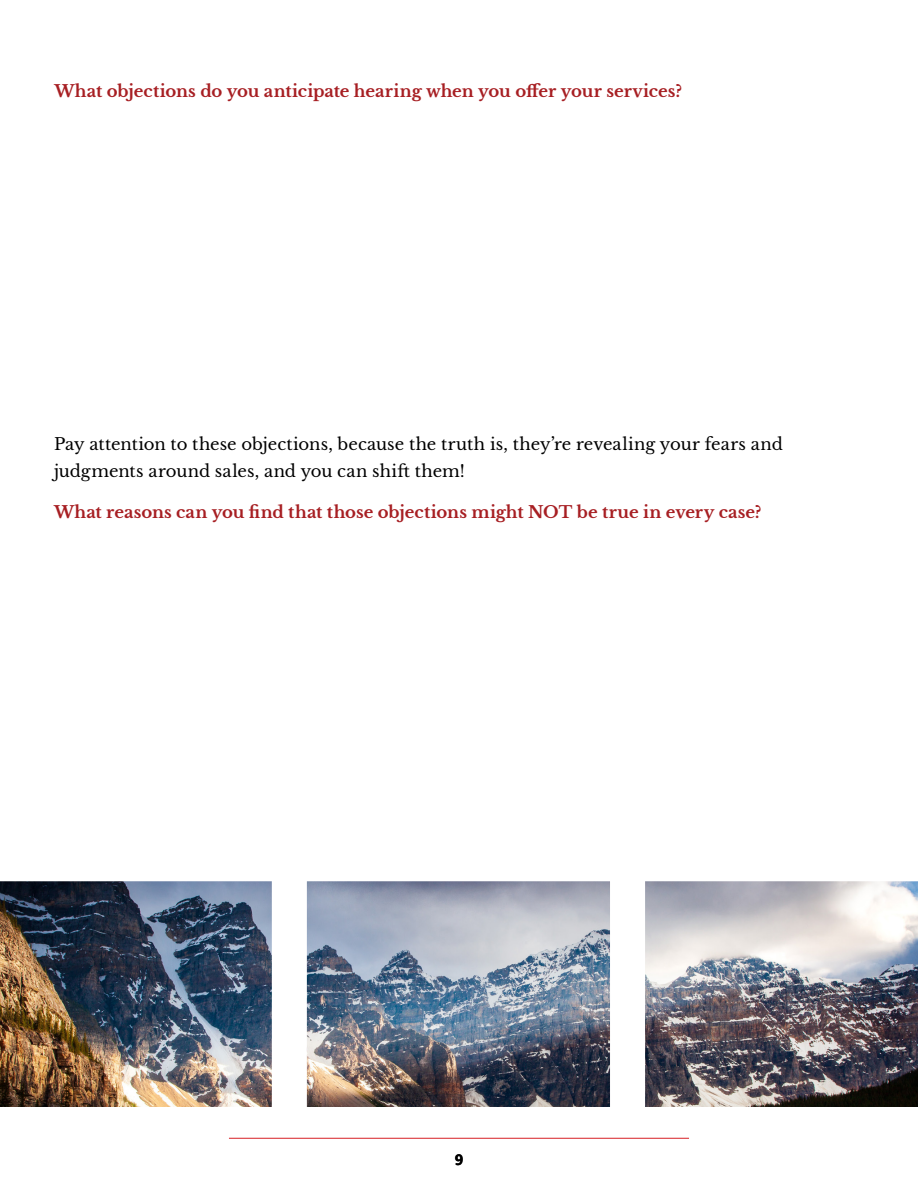
<style>
.page{position:relative;width:918px;height:1188px;background:#fff}
.page>*{position:absolute;margin:0;border:0;box-sizing:border-box;transform-origin:0 0}
.t1{font:700 16.5px "Libre Baskerville";color:#a71f23}
.t2{font:16.5px/27px "Libre Baskerville";color:#000}
.t3{font:700 15px "Segoe UI";color:#000}
</style>
<div class="page">
<img style="left:0;top:881px;width:918px;height:226px">
<hr style="left:229px;top:1138px;width:460px;height:1px;background:#d71d24">
<p class="t1" style="left:55px;top:81px;width:629px">What objections do you anticipate hearing when you offer your services?</p>
<p class="t2" style="left:54px;top:431px;width:730px">Pay attention to these objections, because the truth is, they’re revealing your fears and judgments around sales, and you can shift them!</p>
<p class="t1" style="left:54px;top:502px;width:709px">What reasons can you find that those objections might NOT be true in every case?</p>
<p class="t3" style="left:455px;top:1146px;width:10px">9</p>
</div>
